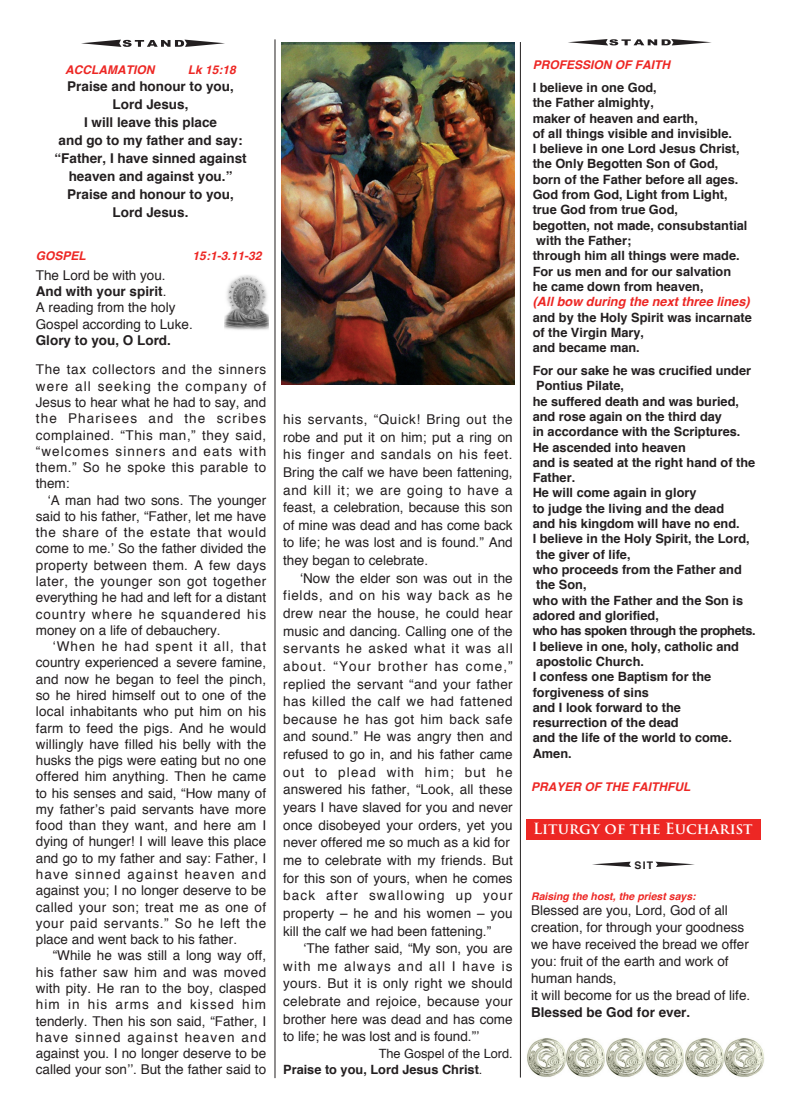
<style>
.page{position:relative;width:793px;height:1112px;background:#fff}
.page>*{position:absolute;margin:0;border:0;box-sizing:border-box;transform-origin:0 0}
.t1{font:600 15px "Trajan Pro 3";color:#fff}
.t2{font:13.5px/16.2px "Helvetica";color:#231f20;text-align:justify}
.t3{font:700 13.5px/18px "Helvetica";color:#231f20;text-align:center}
.t4{font:700 12.75px/15.3px "Helvetica";color:#231f20}
.t5{font:italic 700 12.75px "Helvetica";color:#ed2724}
.t6{font:italic 700 12px "Helvetica";color:#ed2724}
.t7{font:italic 700 10.5px "Helvetica";color:#ed2724}
.t8{font:700 10.5px "Helvetica";color:#231f20}
.s1{font-weight:700}
.s2{font-weight:400}
</style>
<div class="page">
<hr style="left:520px;top:42px;width:1px;height:1035px;background:#231f20">
<svg style="left:568px;top:39px;width:143px;height:6px"></svg>
<svg style="left:655px;top:861px;width:39px;height:5px"></svg>
<svg style="left:592px;top:861px;width:39px;height:5px"></svg>
<img style="left:527px;top:1038px;width:237px;height:39px">
<div style="left:526px;top:819px;width:235px;height:20px;background:#ed2724"></div>
<hr style="left:275px;top:39px;width:1px;height:1038px;background:#231f20">
<img style="left:224px;top:275px;width:44px;height:55px">
<svg style="left:81px;top:40px;width:144px;height:7px"></svg>
<img style="left:281px;top:43px;width:233px;height:341px">
<p class="t6" style="left:65px;top:64px;width:91px">ACCLAMATION</p>
<p class="t6" style="left:188px;top:64px;width:50px">Lk 15:18</p>
<p class="t3" style="left:54px;top:78px;width:194px">Praise and honour to you,<br>Lord Jesus,<br>I will leave this place<br>and go to my father and say: “Father, I have sinned against heaven and against you.”<br>Praise and honour to you,<br>Lord Jesus.</p>
<p class="t6" style="left:36px;top:251px;width:52px">GOSPEL</p>
<p class="t6" style="left:192px;top:251px;width:70px">15:1-3.11-32</p>
<p class="t2" style="left:36px;top:268px;width:158px;text-align:left">The Lord be with you.<br><span class="s1">And with your spirit</span>.<br>A reading from the holy<br>Gospel according to Luke.</p>
<p class="t3" style="left:36px;top:332px;width:137px">Glory to you, O Lord.</p>
<p class="t2" style="left:36px;top:362px;width:232px">The tax collectors and the sinners were all seeking the company of Jesus to hear what he had to say, and the Pharisees and the scribes complained. “This man,” they said, “welcomes sinners and eats with them.” So he spoke this parable to them:</p>
<p class="t2" style="left:36px;top:493px;width:232px;text-indent:12px">‘A man had two sons. The younger said to his father, “Father, let me have the share of the estate that would come to me.’ So the father divided the property between them. A few days later, the younger son got together everything he had and left for a distant country where he squandered his money on a life of debauchery.</p>
<p class="t2" style="left:36px;top:639px;width:232px;text-indent:17px">‘When he had spent it all, that country experienced a severe famine, and now he began to feel the pinch, so he hired himself out to one of the local inhabitants who put him on his farm to feed the pigs. And he would willingly have filled his belly with the husks the pigs were eating but no one offered him anything. Then he came to his senses and said, “How many of my father’s paid servants have more food than they want, and here am I dying of hunger! I will leave this place and go to my father and say: Father, I have sinned against heaven and against you; I no longer deserve to be called your son; treat me as one of your paid servants.” So he left the place and went back to his father.</p>
<p class="t2" style="left:36px;top:948px;width:232px;text-indent:17px">“While he was still a long way off, his father saw him and was moved with pity. He ran to the boy, clasped him in his arms and kissed him tenderly. Then his son said, “Father, I have sinned against heaven and against you. I no longer deserve to be called your son’’. But the father said to</p>
<p class="t2" style="left:283px;top:411px;width:231px;line-height:17.7px">his servants, “Quick! Bring out the robe and put it on him; put a ring on his finger and sandals on his feet.<br>Bring the calf we have been fattening, and kill it; we are going to have a feast, a celebration, because this son of mine was dead and has come back to life; he was lost and is found.” And they began to celebrate.</p>
<p class="t2" style="left:283px;top:570px;width:231px;line-height:17.7px;text-align:left;text-indent:17px">‘Now the elder son was out in the fields, and on his way back as he drew near the house, he could hear music and dancing. Calling one of the servants he asked what it was all about. “Your brother has come,” replied the servant “and your father has killed the calf we had fattened because he has got him back safe and sound.” He was angry then and refused to go in, and his father came out to plead with him; but he answered his father, “Look, all these years I have slaved for you and never once disobeyed your orders, yet you never offered me so much as a kid for me to celebrate with my friends. But for this son of yours, when he comes back after swallowing up your property – he and his women – you kill the calf we had been fattening.”</p>
<p class="t2" style="left:283px;top:940px;width:231px;line-height:17.7px;text-indent:20px">‘The father said, “My son, you are with me always and all I have is yours. But it is only right we should celebrate and rejoice, because your brother here was dead and has come to life; he was lost and is found.”’</p>
<p class="t4" style="left:283px;top:1045px;width:231px;line-height:16.5px;text-indent:95px"><span class="s2">The Gospel of the Lord.<br></span>Praise to you, Lord Jesus Christ<span class="s2">.</span></p>
<p class="t6" style="left:532px;top:60px;width:139px">PROFESSION OF FAITH</p>
<p class="t4" style="left:532px;top:81px;width:216px">I believe in one God,<br>the Father almighty,<br>maker of heaven and earth,<br>of all things visible and invisible.<br>I believe in one Lord Jesus Christ, the Only Begotten Son of God, born of the Father before all ages.<br>God from God, Light from Light, true God from true God,<br>begotten, not made, consubstantial with the Father;<br>through him all things were made.<br>For us men and for our salvation he came down from heaven,</p>
<p class="t5" style="left:532px;top:296px;width:218px">(All bow during the next three lines)</p>
<p class="t4" style="left:532px;top:310px;width:220px">and by the Holy Spirit was incarnate of the Virgin Mary,<br>and became man.</p>
<p class="t4" style="left:532px;top:364px;width:224px">For our sake he was crucified under<br>Pontius Pilate,<br>he suffered death and was buried, and rose again on the third day<br>in accordance with the Scriptures.<br>He ascended into heaven<br>and is seated at the right hand of the<br>Father.<br>He will come again in glory<br>to judge the living and the dead<br>and his kingdom will have no end.<br>I believe in the Holy Spirit, the Lord, the giver of life,<br>who proceeds from the Father and the Son,<br>who with the Father and the Son is adored and glorified,<br>who has spoken through the prophets.<br>I believe in one, holy, catholic and apostolic Church.<br>I confess one Baptism for the forgiveness of sins<br>and I look forward to the resurrection of the dead<br>and the life of the world to come.<br>Amen.</p>
<p class="t6" style="left:531px;top:781px;width:161px">PRAYER OF THE FAITHFUL</p>
<p class="t1" style="left:533px;top:819px;width:221px">Liturgy of the Eucharist</p>
<p class="t8" style="left:634px;top:860px;width:20px">SIT</p>
<p class="t7" style="left:531px;top:891px;width:166px">Raising the host, the priest says:</p>
<p class="t2" style="left:531px;top:903px;width:221px;line-height:17px;text-align:left">Blessed are you, Lord, God of all creation, for through your goodness we have received the bread we offer you: fruit of the earth and work of human hands,<br>it will become for us the bread of life.</p>
<p class="t3" style="left:531px;top:1004px;width:161px">Blessed be God for ever.</p>
</div>
